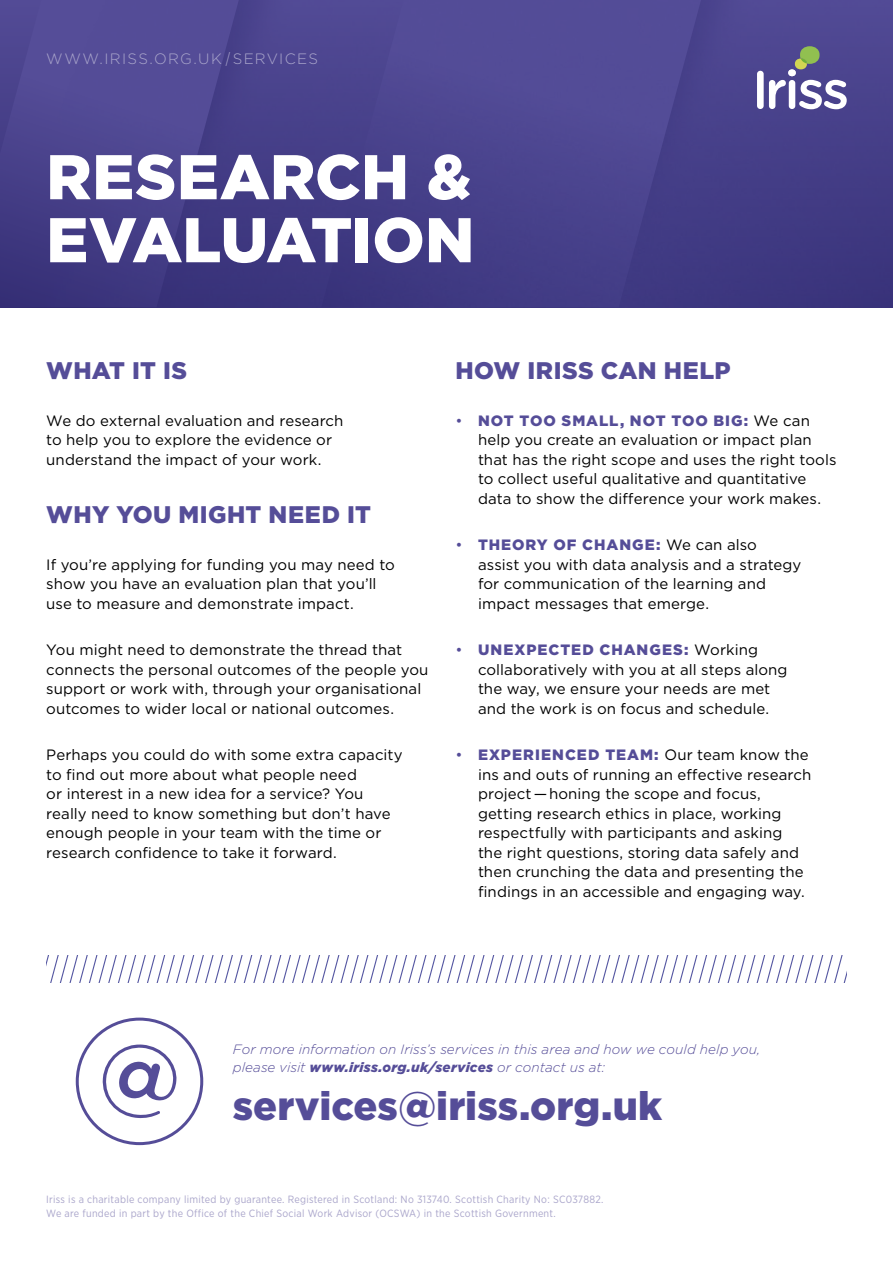
<style>
.page{position:relative;width:893px;height:1263px;background:#fff}
.page>*{position:absolute;margin:0;border:0;box-sizing:border-box;transform-origin:0 0}
.t1{font:900 63px/63px "Gotham";color:#fff}
.t2{font:900 39.75px "Gotham";color:#554d98}
.t3{font:900 24px "Gotham";letter-spacing:.015em;color:#554d98}
.Body_small{font:15px/19.5px "Gotham";letter-spacing:.005em;color:#000}
.t4{font:300 15px "Gotham";letter-spacing:.09em;color:#aaa6cb}
.t5{font:italic 300 13.5px/18px "Gotham";letter-spacing:.005em;color:#554d98}
.t6{font:10.5px/13.5px "Gotham Narrow";letter-spacing:.025em;color:#aaa6cb}
.s1{font-style:italic}
.s2{color:#554d98}
.s3{font-weight:900;color:#554d98}
.s4{font-weight:900}
</style>
<div class="page">
<img style="left:0;top:0;width:893px;height:307px">
<div style="left:757px;top:71px;width:7px;height:38px;background:#fff;border-radius:3px"></div>
<svg style="left:769px;top:46px;width:78px;height:63px"></svg>
<svg style="left:46px;top:955px;width:801px;height:27px"></svg>
<div style="left:76px;top:1017px;width:127px;height:128px;border:3px solid #554d98;border-radius:50%"></div>
<p class="t4" style="left:46px;top:49px;width:273px">WWW.IRISS.ORG.UK <span class="s1">|</span>SERVICES</p>
<h1 class="t1" style="left:46px;top:145px;width:430px">RESEARCH &amp;<br>EVALUATION</h1>
<h2 class="t3" style="left:46px;top:354px;width:142px">WHAT IT IS</h2>
<p class="Body_small" style="left:46px;top:410px;width:299px">We do external evaluation and research to help you to explore the evidence or understand the impact of your work.</p>
<h2 class="t3" style="left:46px;top:498px;width:326px">WHY YOU MIGHT NEED IT</h2>
<p class="Body_small" style="left:46px;top:554px;width:350px">If you’re applying for funding you may need to show you have an evaluation plan that you’ll use to measure and demonstrate impact.</p>
<p class="Body_small" style="left:46px;top:640px;width:384px">You might need to demonstrate the thread that connects the personal outcomes of the people you support or work with, through your organisational outcomes to wider local or national outcomes.</p>
<p class="Body_small" style="left:46px;top:745px;width:358px">Perhaps you could do with some extra capacity to find out more about what people need<br>or interest in a new idea for a service? You really need to know something but don’t have enough people in your team with the time or research confidence to take it forward.</p>
<h2 class="t3" style="left:455px;top:354px;width:277px">HOW IRISS CAN HELP</h2>
<p class="Body_small" style="left:478px;top:410px;width:360px;text-indent:-22px"><span class="s2">•</span> <span class="s3">NOT TOO SMALL, NOT TOO BIG:</span> We can help you create an evaluation or impact plan that has the right scope and uses the right tools to collect useful qualitative and quantitative data to show the difference your work makes.</p>
<p class="Body_small" style="left:478px;top:535px;width:325px;text-indent:-22px"><span class="s2">•</span> <span class="s3">THEORY OF CHANGE:</span> We can also assist you with data analysis and a strategy for communication of the learning and impact messages that emerge.</p>
<p class="Body_small" style="left:478px;top:640px;width:311px;text-indent:-22px"><span class="s2">•</span> <span class="s3">UNEXPECTED CHANGES:</span> Working collaboratively with you at all steps along the way, we ensure your needs are met and the work is on focus and schedule.</p>
<p class="Body_small" style="left:478px;top:745px;width:335px;text-indent:-22px"><span class="s2">•</span> <span class="s3">EXPERIENCED TEAM:</span> Our team know the ins and outs of running an effective research project — honing the scope and focus, getting research ethics in place, working respectfully with participants and asking<br>the right questions, storing data safely and then crunching the data and presenting the findings in an accessible and engaging way.</p>
<p class="t5" style="left:233px;top:1040px;width:529px">For more information on Iriss’s services in this area and how we could help you, please visit <span class="s4">www.iriss.org.uk/services</span> or contact us at:</p>
<h2 class="t2" style="left:233px;top:1078px;width:431px">services@iriss.org.uk</h2>
<p class="t6" style="left:46px;top:1192px;width:559px">Iriss is a charitable company limited by guarantee. Registered in Scotland: No 313740. Scottish Charity No: SC037882.<br>We are funded in part by the Office of the Chief Social Work Advisor (OCSWA) in the Scottish Government.</p>
</div>
